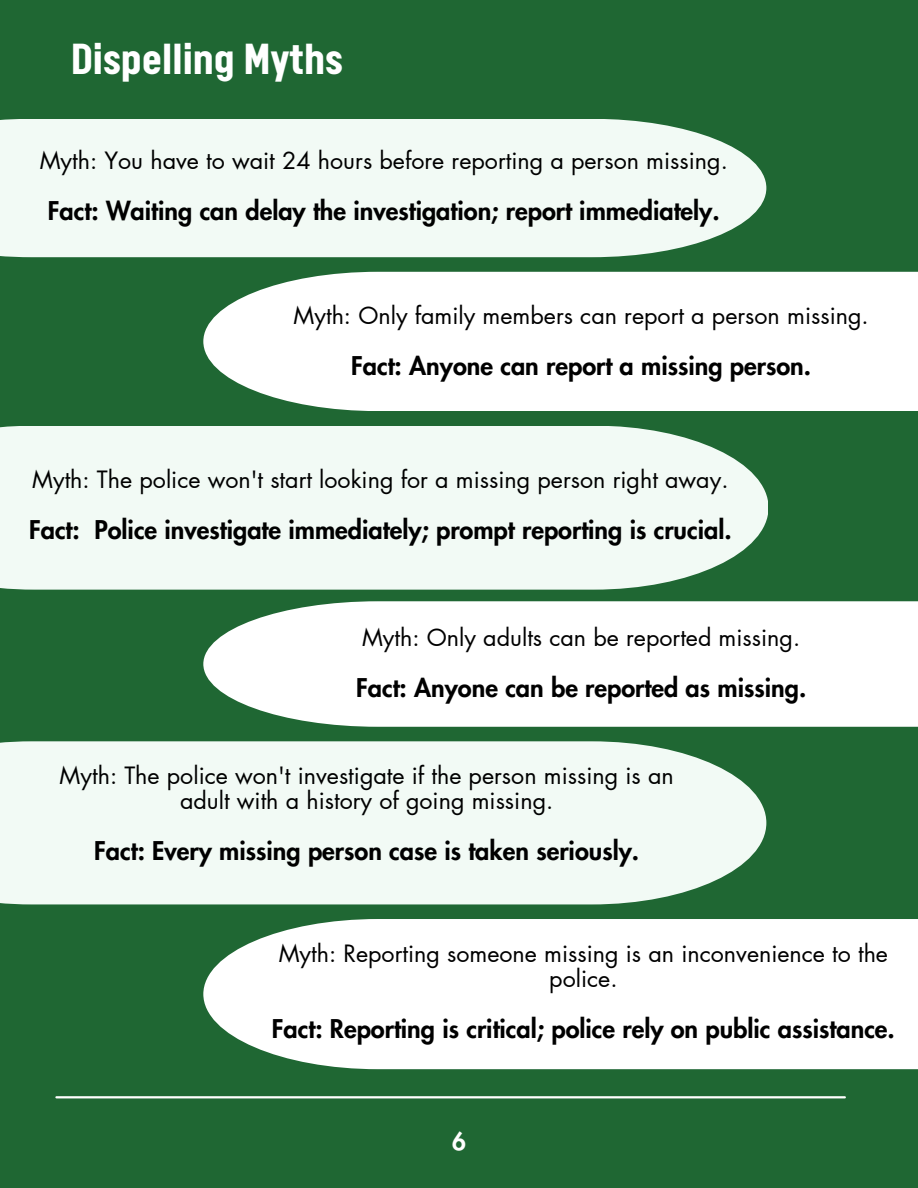
<style>
.page{position:relative;width:918px;height:1188px;background:#1f6733}
.page>*{position:absolute;margin:0;border:0;box-sizing:border-box;transform-origin:0 0}
.t1{font:700 49.05px "Calps Sans";color:#fff}
.t2{font:800 25.2px "Futura LT Pro";color:#000}
.t3{font:800 24px "Futura LT Pro";color:#fff}
.t4{font:23.25px/24.8px "Futura LT Pro";color:#000;text-align:center}
</style>
<div class="page">
<div style="left:0;top:119px;width:766px;height:138px;background:#f2faf5"></div>
<div style="left:203px;top:272px;width:715px;height:139px;background:#fff"></div>
<div style="left:0;top:426px;width:768px;height:164px;background:#f2faf5"></div>
<svg style="left:203px;top:601px;width:715px;height:126px;background:#f0f5f1"></svg>
<div style="left:0;top:741px;width:766px;height:163px;background:#f2faf5"></div>
<div style="left:203px;top:919px;width:715px;height:150px;background:#fff"></div>
<hr style="left:56px;top:1096px;width:789px;height:2px;background:#fff">
<h1 class="t1" style="left:71px;top:38px;width:273px">Dispelling Myths</h1>
<p class="t4" style="left:40px;top:149px;width:690px">Myth: You have to wait 24 hours before reporting a person missing.</p>
<p class="t2" style="left:48px;top:199px;width:673px">Fact: Waiting can delay the investigation; report immediately.</p>
<p class="t4" style="left:294px;top:305px;width:577px">Myth: Only family members can report a person missing.</p>
<p class="t2" style="left:351px;top:355px;width:462px">Fact: Anyone can report a missing person.</p>
<p class="t4" style="left:32px;top:468px;width:698px">Myth: The police won't start looking for a missing person right away.</p>
<p class="t2" style="left:29px;top:518px;width:704px">Fact: Police investigate immediately; prompt reporting is crucial.</p>
<p class="t4" style="left:362px;top:626px;width:440px">Myth: Only adults can be reported missing.</p>
<p class="t2" style="left:356px;top:676px;width:452px">Fact: Anyone can be reported as missing.</p>
<p class="t4" style="left:60px;top:764px;width:616px">Myth: The police won't investigate if the person missing is an adult with a history of going missing.</p>
<h2 class="t2" style="left:94px;top:839px;width:546px">Fact: Every missing person case is taken seriously.</h2>
<p class="t4" style="left:279px;top:942px;width:611px">Myth: Reporting someone missing is an inconvenience to the police.</p>
<h2 class="t2" style="left:272px;top:1017px;width:624px">Fact: Reporting is critical; police rely on public assistance.</h2>
<p class="t3" style="left:452px;top:1130px;width:15px">6</p>
</div>
